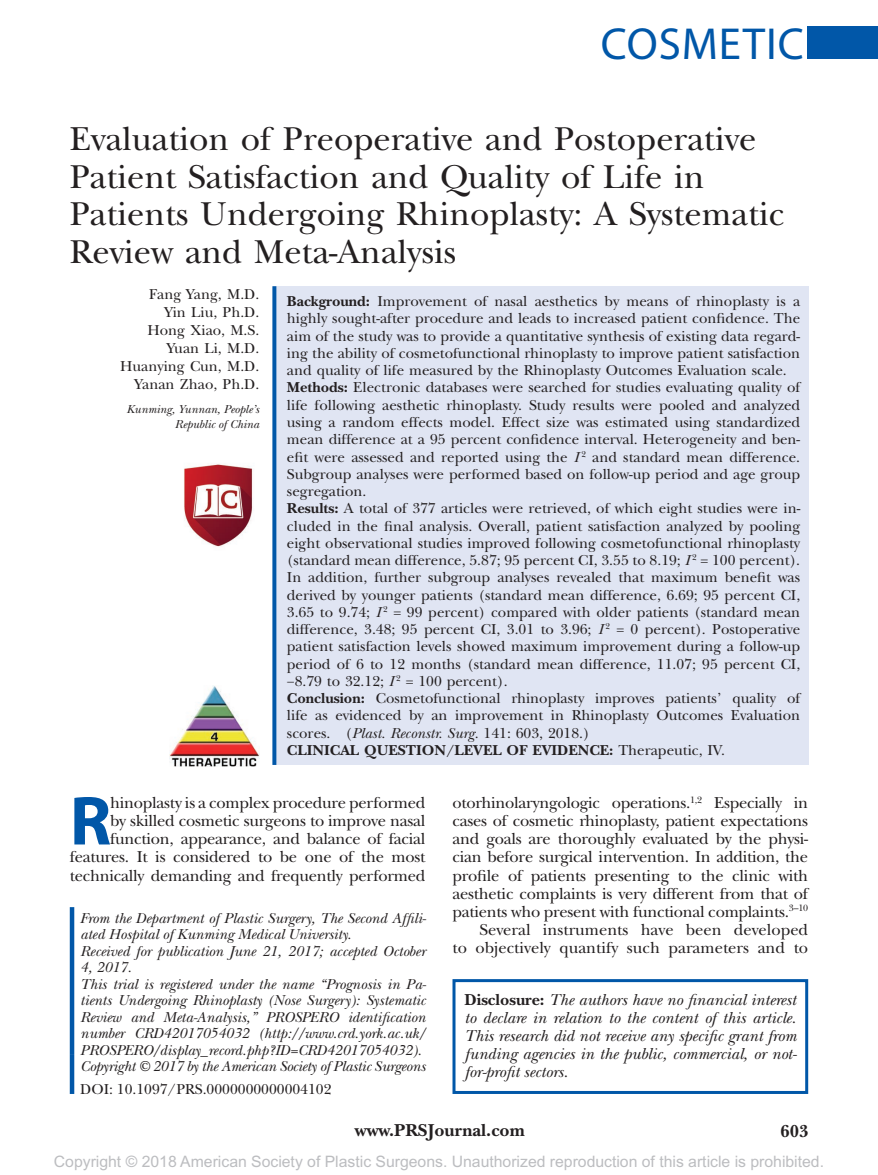
<style>
.page{position:relative;width:878px;height:1175px;background:#fff}
.page>*{position:absolute;margin:0;border:0;box-sizing:border-box;transform-origin:0 0}
.t1{font:700 69.9px "Myriad Pro";color:#0157a8}
.t2{font:45px "Myriad Pro";letter-spacing:.02em;color:#0157a8}
.t3{font:34.5px/37.5px "New Baskerville";color:#231f20}
.t4{font:700 18px "New Baskerville";color:#231f20}
.t5{font:16.5px/18px "New Baskerville";letter-spacing:-.015em;color:#231f20;text-align:right}
.t6{font:italic 16.5px/18px "New Baskerville";color:#231f20;text-align:justify}
.t7{font:15.75px "Arial MT Std";color:#bcbdc0}
.t8{font:15px/17.2px "New Baskerville";color:#231f20;text-align:right}
.t9{font:italic 15px/16.5px "New Baskerville";color:#231f20}
.t10{font:italic 12px/15px "New Baskerville";color:#231f20;text-align:right}
.s1{font-weight:700}
.s2{font-style:italic}
.s3{font-weight:700;font-style:normal}
</style>
<div class="page">
<div style="left:807px;top:26px;width:71px;height:33px;background:#0157a8"></div>
<div style="left:452px;top:979px;width:356px;height:115px;border:3px solid #0157a8"></div>
<hr style="left:70px;top:1054px;width:4px;height:40px;background:#0157a8">
<div style="left:273px;top:286px;width:536px;height:479px;background:#e0e5f3"></div>
<svg style="left:272px;top:286px;width:4px;height:479px;background:#1a67b0"></svg>
<hr style="left:70px;top:907px;width:4px;height:147px;background:#0157a8">
<img style="left:169px;top:685px;width:90px;height:81px">
<img style="left:184px;top:464px;width:69px;height:83px">
<h2 class="t2" style="left:600px;top:16px;width:204px">COSMETIC</h2>
<h3 class="t3" style="left:70px;top:121px;width:716px">Evaluation of Preoperative and Postoperative Patient Satisfaction and Quality of Life in Patients Undergoing Rhinoplasty: A Systematic Review and Meta-Analysis</h3>
<p class="t8" style="left:120px;top:286px;width:140px;line-height:18px">Fang Yang, M.D.<br>Yin Liu, Ph.D.<br>Hong Xiao, M.S.<br>Yuan Li, M.D.<br>Huanying Cun, M.D.<br>Yanan Zhao, Ph.D.</p>
<p class="t10" style="left:126px;top:401px;width:134px">Kunming, Yunnan, People’s<br>Republic of China</p>
<p class="t8" style="left:287px;top:293px;width:515px;text-align:left"><span class="s1">Background:</span> Improvement of nasal aesthetics by means of rhinoplasty is a highly sought-after procedure and leads to increased patient confidence. The aim of the study was to provide a quantitative synthesis of existing data regard&shy;ing the ability of cosmetofunctional rhinoplasty to improve patient satisfaction and quality of life measured by the Rhinoplasty Outcomes Evaluation scale.<br><span class="s1">Methods:</span> Electronic databases were searched for studies evaluating quality of life following aesthetic rhinoplasty. Study results were pooled and analyzed using a random effects model. Effect size was estimated using standardized mean difference at a 95 percent confidence interval. Heterogeneity and ben&shy;efit were assessed and reported using the <span class="s2">I</span> <sup>2</sup> and standard mean difference.<br>Subgroup analyses were performed based on follow-up period and age group segregation.<br><span class="s1">Results:</span> A total of 377 articles were retrieved, of which eight studies were in&shy;cluded in the final analysis. Overall, patient satisfaction analyzed by pooling eight observational studies improved following cosmetofunctional rhinoplasty (standard mean difference, 5.87; 95 percent CI, 3.55 to 8.19; <span class="s2">I</span> <sup>2</sup> = 100 percent).<br>In addition, further subgroup analyses revealed that maximum benefit was derived by younger patients (standard mean difference, 6.69; 95 percent CI, 3.65 to 9.74; <span class="s2">I</span> <sup>2</sup> = 99 percent) compared with older patients (standard mean difference, 3.48; 95 percent CI, 3.01 to 3.96; <span class="s2">I</span> <sup>2</sup> = 0 percent). Postoperative patient satisfaction levels showed maximum improvement during a follow-up period of 6 to 12 months (standard mean difference, 11.07; 95 percent CI, −8.79 to 32.12; <span class="s2">I</span> <sup>2</sup> = 100 percent).<br><span class="s1">Conclusion:</span> Cosmetofunctional rhinoplasty improves patients’ quality of life as evidenced by an improvement in Rhinoplasty Outcomes Evaluation scores. (<span class="s2">Plast. Reconstr. Surg.</span> 141: 603, 2018.)<br><span class="s1">CLINICAL QUESTION/LEVEL OF EVIDENCE:</span> Therapeutic, IV.</p>
<p class="t5" style="left:70px;top:794px;width:357px">hinoplasty is a complex procedure performed<br>by skilled cosmetic surgeons to improve nasal function, appearance, and balance of facial features. It is considered to be one of the most technically demanding and frequently performed</p>
<p class="t5" style="left:452px;top:794px;width:357px">otorhinolaryngologic operations.<sup>1,2</sup> Especially in cases of cosmetic rhinoplasty, patient expectations and goals are thoroughly evaluated by the physi&shy;cian before surgical intervention. In addition, the profile of patients presenting to the clinic with aesthetic complaints is very different from that of patients who present with functional complaints.<sup>3–10<br></sup>Several instruments have been developed<br>to objectively quantify such parameters and to</p>
<p class="t6" style="left:464px;top:991px;width:334px"><span class="s3">Disclosure:</span> The authors have no financial interest to declare in relation to the content of this article.<br>This research did not receive any specific grant from funding agencies in the public, commercial, or not&shy;for-profit sectors.</p>
<h1 class="t1" style="left:70px;top:775px;width:43px">R</h1>
<p class="t9" style="left:80px;top:909px;width:347px">From the Department of Plastic Surgery, The Second Affili&shy;ated Hospital of Kunming Medical University.<br>Received for publication June 21, 2017; accepted October 4, 2017.<br>This trial is registered under the name “Prognosis in Pa&shy;tients Undergoing Rhinoplasty (Nose Surgery): Systematic Review and Meta-Analysis,” PROSPERO identification number CRD42017054032 (http://www.crd.york.ac.uk/ PROSPERO/display_record.php?ID=CRD42017054032).</p>
<p class="t9" style="left:80px;top:1058px;width:346px">Copyright © 2017 by the American Society of Plastic Surgeons</p>
<p class="t8" style="left:80px;top:1080px;width:253px">DOI: 10.1097/PRS.0000000000004102</p>
<p class="t4" style="left:355px;top:1119px;width:171px">www.PRSJournal.com</p>
<p class="t4" style="left:780px;top:1120px;width:30px">603</p>
<p class="t7" style="left:54px;top:1152px;width:771px">Copyright © 2018 American Society of Plastic Surgeons. Unauthorized reproduction of this article is prohibited.</p>
</div>
